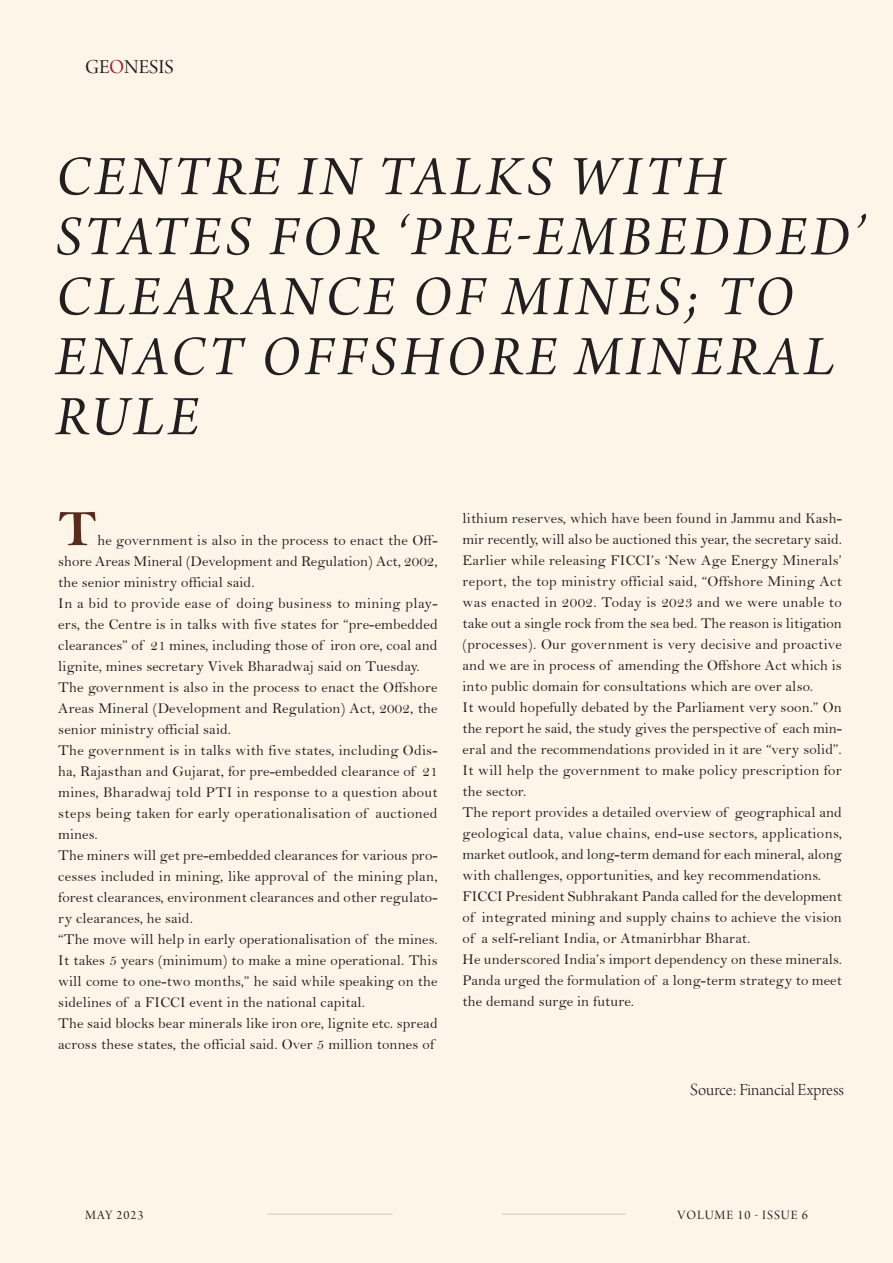
<style>
.page{position:relative;width:893px;height:1263px;background:#fef5e9}
.page>*{position:absolute;margin:0;border:0;box-sizing:border-box;transform-origin:0 0}
.Title_39_pt{font:58.5px/60px "Arno Pro Italic Subhead";letter-spacing:.07em;color:#231f20}
.Paragraph_Style_1{font:51px "Bell MT Bold";color:#5a2a1b}
.t1{font:21px "Arno Pro Display";color:#231f20}
.t2{font:18px "Arno Pro Light Display";color:#231f20}
.Paragraph_Style_1-2{font:15px/21px "Bell";letter-spacing:.01em;color:#231f20;text-align:justify}
.t3{font:13.5px "Arno Pro Display";letter-spacing:.07em;color:#231f20}
.s1{color:#ab1e21}
</style>
<div class="page">
<hr style="left:267px;top:1213px;width:125px;height:2px;background:#ded6cd">
<hr style="left:502px;top:1213px;width:124px;height:2px;background:#ded6cd">
<h3 class="t1" style="left:85px;top:55px;width:90px">GE<span class="s1">O</span>NESIS</h3>
<p class="Title_39_pt" style="left:56px;top:150px;width:811px">CENTRE IN TALKS WITH<br>STATES FOR ‘PRE-EMBEDDED’<br>CLEARANCE OF MINES; TO<br>ENACT OFFSHORE MINERAL<br>RULE</p>
<p class="Paragraph_Style_1" style="left:58px;top:498px;width:40px">T</p>
<p class="Paragraph_Style_1-2" style="left:58px;top:530px;width:381px;text-indent:39px">he government is also in the process to enact the Off&shy;shore Areas Mineral (Development and Regulation) Act, 2002, the senior ministry official said.</p>
<p class="Paragraph_Style_1-2" style="left:58px;top:593px;width:381px">In a bid to provide ease of doing business to mining play&shy;ers, the Centre is in talks with five states for “pre-embedded clearances” of 21 mines, including those of iron ore, coal and lignite, mines secretary Vivek Bharadwaj said on Tuesday.</p>
<p class="Paragraph_Style_1-2" style="left:58px;top:677px;width:381px">The government is also in the process to enact the Offshore Areas Mineral (Development and Regulation) Act, 2002, the senior ministry official said.</p>
<p class="Paragraph_Style_1-2" style="left:58px;top:740px;width:381px">The government is in talks with five states, including Odis&shy;ha, Rajasthan and Gujarat, for pre-embedded clearance of 21 mines, Bharadwaj told PTI in response to a question about steps being taken for early operationalisation of auctioned mines.</p>
<p class="Paragraph_Style_1-2" style="left:58px;top:845px;width:381px">The miners will get pre-embedded clearances for various pro&shy;cesses included in mining, like approval of the mining plan, forest clearances, environment clearances and other regulato&shy;ry clearances, he said.</p>
<p class="Paragraph_Style_1-2" style="left:58px;top:929px;width:381px">“The move will help in early operationalisation of the mines.<br>It takes 5 years (minimum) to make a mine operational. This will come to one-two months,” he said while speaking on the sidelines of a FICCI event in the national capital.</p>
<p class="Paragraph_Style_1-2" style="left:58px;top:1013px;width:381px">The said blocks bear minerals like iron ore, lignite etc. spread across these states, the official said. Over 5 million tonnes of</p>
<p class="Paragraph_Style_1-2" style="left:463px;top:508px;width:381px">lithium reserves, which have been found in Jammu and Kash&shy;mir recently, will also be auctioned this year, the secretary said.</p>
<p class="Paragraph_Style_1-2" style="left:463px;top:550px;width:381px">Earlier while releasing FICCI’s ‘New Age Energy Minerals’ report, the top ministry official said, “Offshore Mining Act was enacted in 2002. Today is 2023 and we were unable to take out a single rock from the sea bed. The reason is litigation (processes). Our government is very decisive and proactive and we are in process of amending the Offshore Act which is into public domain for consultations which are over also.</p>
<p class="Paragraph_Style_1-2" style="left:463px;top:697px;width:381px">It would hopefully debated by the Parliament very soon.” On the report he said, the study gives the perspective of each min&shy;eral and the recommendations provided in it are “very solid”.<br>It will help the government to make policy prescription for the sector.</p>
<p class="Paragraph_Style_1-2" style="left:463px;top:802px;width:381px">The report provides a detailed overview of geographical and geological data, value chains, end-use sectors, applications, market outlook, and long-term demand for each mineral, along with challenges, opportunities, and key recommendations.</p>
<p class="Paragraph_Style_1-2" style="left:463px;top:886px;width:381px">FICCI President Subhrakant Panda called for the development of integrated mining and supply chains to achieve the vision of a self-reliant India, or Atmanirbhar Bharat.</p>
<p class="Paragraph_Style_1-2" style="left:463px;top:949px;width:381px">He underscored India’s import dependency on these minerals.<br>Panda urged the formulation of a long-term strategy to meet the demand surge in future.</p>
<p class="t2" style="left:690px;top:1079px;width:155px">Source: Financial Express</p>
<p class="t3" style="left:85px;top:1207px;width:60px">MAY 2023</p>
<p class="t3" style="left:678px;top:1207px;width:132px">VOLUME 10 - ISSUE 6</p>
</div>
